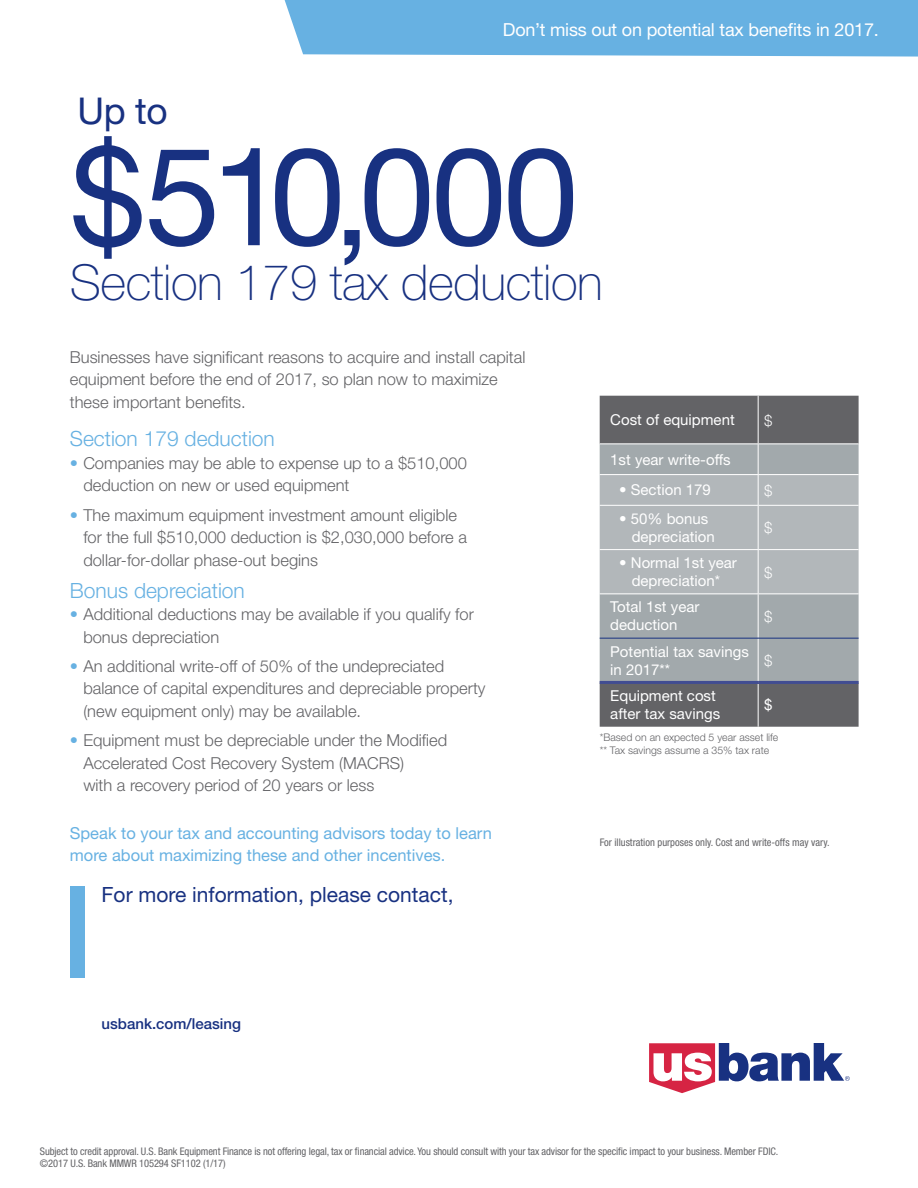
<style>
.page{position:relative;width:918px;height:1188px;background:#fff}
.page>*{position:absolute;margin:0;border:0;box-sizing:border-box;transform-origin:0 0}
.t1{font:136.8px "Helvetica Neue LT Std";letter-spacing:-.05em;color:#183181}
.t2{font:100 49.5px "Helvetica Neue LT Std";letter-spacing:-.01em;color:#183181}
.t3{font:37.05px "Helvetica Neue LT Std";color:#183181}
.t4{font:300 21px "Helvetica Neue LT Std";color:#67b1e2}
.t5{font:21px "Helvetica Neue LT Std";color:#183181}
.t6{font:18px "Helvetica Neue LT Std";letter-spacing:-.01em;color:#fff}
.t7{font:300 16.5px/22.5px "Helvetica Neue LT Std";color:#636366}
.t8{font:16.5px/22.5px "Helvetica Neue LT Std";color:#67b1e2}
.t9{font:15px/18px "Helvetica Neue LT Std";color:#fff}
.t10{font:500 15px "Helvetica Neue LT Std";color:#183181}
.t11{font:300 15px "Helvetica Neue";color:#fff}
.t12{font:condensed 10.5px/12px "Helvetica Neue LT Std";letter-spacing:-.01em;color:#636366}
.t13{font:300 10.5px/12.6px "Helvetica Neue";color:#636366}
.s1{color:#67b1e2}
</style>
<div class="page">
<div style="left:285px;top:0;width:633px;height:57px;background:#67b1e2"></div>
<div style="left:70px;top:887px;width:14px;height:91px;background:#67b1e2"></div>
<svg style="left:649px;top:1043px;width:201px;height:50px"></svg>
<div style="left:600px;top:396px;width:259px;height:331px;background:#636366"></div>
<div style="left:600px;top:445px;width:259px;height:236px;background:#a2a9ac"></div>
<div style="left:600px;top:475px;width:259px;height:119px;background:#b2b7ba"></div>
<hr style="left:758px;top:396px;width:1px;height:48px;background:#fff">
<hr style="left:600px;top:444px;width:158px;height:1px;background:#fff">
<hr style="left:758px;top:444px;width:101px;height:1px;background:#fff">
<hr style="left:758px;top:444px;width:1px;height:30px;background:#fff">
<hr style="left:600px;top:474px;width:158px;height:1px;background:#fff">
<hr style="left:758px;top:474px;width:101px;height:1px;background:#fff">
<hr style="left:758px;top:475px;width:1px;height:30px;background:#fff">
<hr style="left:600px;top:505px;width:158px;height:1px;background:#fff">
<hr style="left:758px;top:505px;width:101px;height:1px;background:#fff">
<hr style="left:758px;top:506px;width:1px;height:43px;background:#fff">
<hr style="left:600px;top:549px;width:158px;height:1px;background:#fff">
<hr style="left:758px;top:549px;width:101px;height:1px;background:#fff">
<hr style="left:758px;top:550px;width:1px;height:44px;background:#fff">
<hr style="left:600px;top:594px;width:158px;height:1px;background:#fff">
<hr style="left:758px;top:594px;width:101px;height:1px;background:#fff">
<hr style="left:758px;top:594px;width:1px;height:44px;background:#fff">
<hr style="left:758px;top:639px;width:1px;height:42px;background:#fff">
<hr style="left:758px;top:684px;width:1px;height:43px;background:#fff">
<hr style="left:600px;top:638px;width:158px;height:1px;background:#183181">
<hr style="left:758px;top:638px;width:101px;height:1px;background:#183181">
<hr style="left:600px;top:681px;width:158px;height:3px;background:#414d92">
<hr style="left:758px;top:681px;width:101px;height:3px;background:#414d92">
<h3 class="t3" style="left:77px;top:89px;width:92px">Up to</h3>
<p class="t6" style="left:503px;top:19px;width:378px">Don’t miss out on potential tax benefits in 2017.</p>
<h1 class="t1" style="left:70px;top:115px;width:510px">$510,000</h1>
<h2 class="t2" style="left:70px;top:254px;width:535px">Section 179 tax deduction</h2>
<p class="t7" style="left:70px;top:345px;width:457px">Businesses have significant reasons to acquire and install capital equipment before the end of 2017, so plan now to maximize these important benefits.</p>
<p class="t4" style="left:70px;top:426px;width:207px">Section 179 deduction</p>
<p class="t7" style="left:83px;top:452px;width:385px;text-indent:-13px"><span class="s1">•</span> Companies may be able to expense up to a $510,000 deduction on new or used equipment</p>
<p class="t7" style="left:83px;top:503px;width:385px;text-indent:-13px"><span class="s1">•</span> The maximum equipment investment amount eligible for the full $510,000 deduction is $2,030,000 before a dollar-for-dollar phase-out begins</p>
<p class="t4" style="left:70px;top:577px;width:177px">Bonus depreciation</p>
<p class="t7" style="left:83px;top:603px;width:392px;text-indent:-13px"><span class="s1">•</span> Additional deductions may be available if you qualify for bonus depreciation</p>
<p class="t7" style="left:83px;top:654px;width:404px;text-indent:-13px"><span class="s1">•</span> An additional write-off of 50% of the undepreciated balance of capital expenditures and depreciable property (new equipment only) may be available.</p>
<p class="t7" style="left:83px;top:729px;width:365px;text-indent:-13px"><span class="s1">•</span> Equipment must be depreciable under the Modified<br>Accelerated Cost Recovery System (MACRS)<br>with a recovery period of 20 years or less</p>
<p class="t8" style="left:70px;top:821px;width:424px">Speak to your tax and accounting advisors today to learn more about maximizing these and other incentives.</p>
<p class="t5" style="left:102px;top:882px;width:354px">For more information, please contact,</p>
<p class="t10" style="left:102px;top:1015px;width:141px">usbank.com/leasing</p>
<p class="t9" style="left:610px;top:411px;width:126px">Cost of equipment</p>
<p class="t11" style="left:764px;top:411px;width:10px">$</p>
<p class="t9" style="left:610px;top:450px;width:122px">1st year write-offs</p>
<p class="t9" style="left:619px;top:481px;width:93px">• Section 179</p>
<p class="t11" style="left:764px;top:481px;width:10px">$</p>
<p class="t9" style="left:632px;top:509px;width:85px;text-indent:-13px">• 50% bonus depreciation</p>
<p class="t11" style="left:764px;top:519px;width:10px">$</p>
<p class="t9" style="left:619px;top:554px;width:119px;text-align:center">• Normal 1st year depreciation*</p>
<p class="t11" style="left:764px;top:563px;width:10px">$</p>
<p class="t9" style="left:610px;top:598px;width:91px">Total 1st year deduction</p>
<p class="t11" style="left:764px;top:607px;width:10px">$</p>
<p class="t9" style="left:610px;top:642px;width:140px">Potential tax savings in 2017**</p>
<p class="t11" style="left:764px;top:652px;width:10px">$</p>
<p class="t9" style="left:610px;top:686px;width:111px">Equipment cost after tax savings</p>
<p class="t9" style="left:764px;top:695px;width:10px">$</p>
<p class="t13" style="left:600px;top:731px;width:180px">*Based on an expected 5 year asset life ** Tax savings assume a 35% tax rate</p>
<p class="t12" style="left:600px;top:836px;width:231px">For illustration purposes only. Cost and write-offs may vary.</p>
<p class="t12" style="left:40px;top:1145px;width:740px">Subject to credit approval. U.S. Bank Equipment Finance is not offering legal, tax or financial advice. You should consult with your tax advisor for the specific impact to your business. Member FDIC. ©2017 U.S. Bank MMWR 105294 SF1102 (1/17)</p>
</div>
